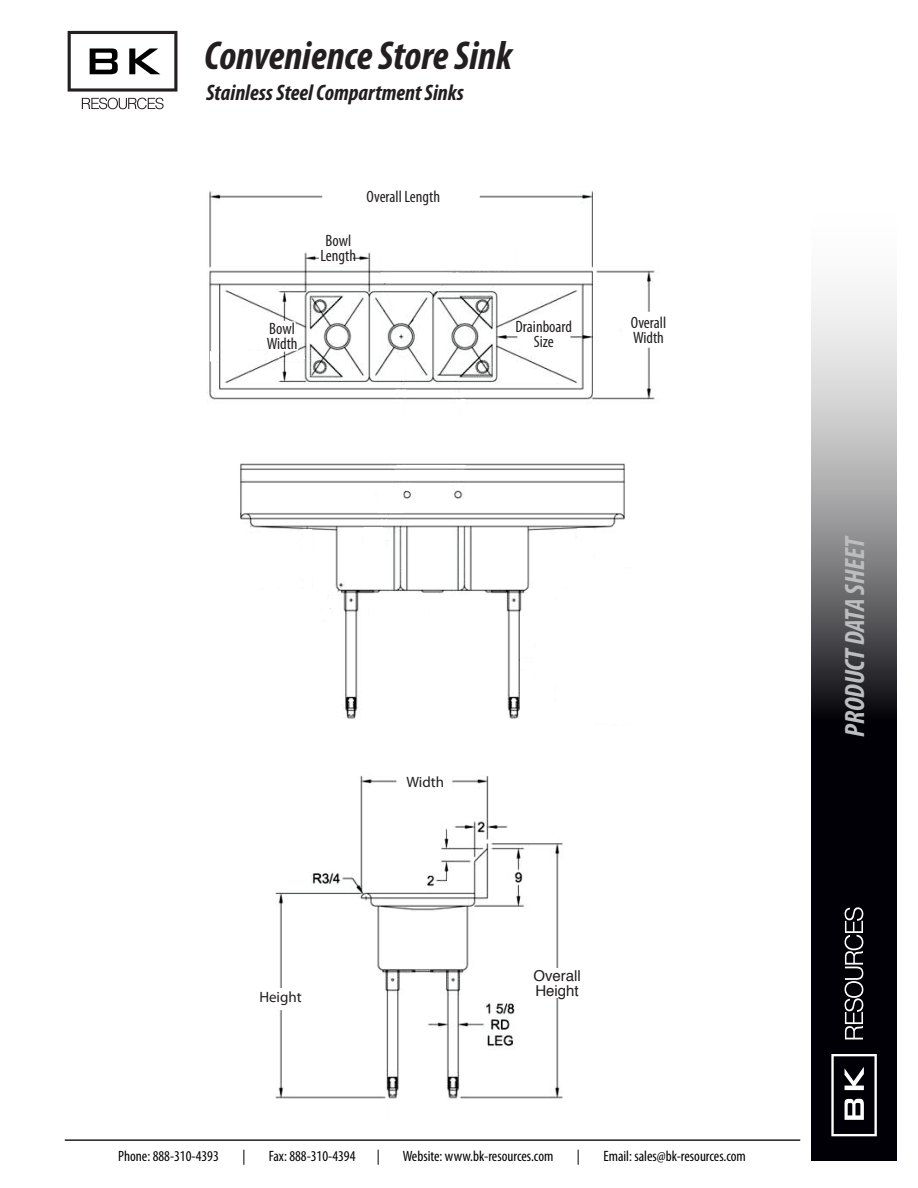
<style>
.page{position:relative;width:918px;height:1188px;background:#fff}
.page>*{position:absolute;margin:0;border:0;box-sizing:border-box;transform-origin:0 0}
.t1{font:italic 700 condensed 40.5px "Myriad Pro";color:#231f20}
.t2{font:italic 700 condensed 28.05px "Myriad Pro";letter-spacing:-.005em;color:#bcbdc0}
.t3{font:italic 700 condensed 22.5px "Myriad Pro";color:#231f20}
.t4{font:condensed 16.5px/15px "Myriad Pro";color:#231f20}
.t5{font:condensed 15px "Myriad Pro";color:#000001}
.t6{font:15px/15px "Helvetica";color:#231f20}
.t7{font:15px "Myriad Pro";color:#231f20}
</style>
<div class="page">
<svg style="left:811px;top:292px;width:86px;height:869px;background:#505054"></svg>
<svg style="left:845px;top:907px;width:18px;height:132px"></svg>
<svg style="left:831px;top:1054px;width:46px;height:82px"></svg>
<hr style="left:65px;top:1139px;width:735px;height:2px;background:#231f20">
<svg style="left:82px;top:98px;width:82px;height:11px"></svg>
<svg style="left:68px;top:31px;width:109px;height:61px"></svg>
<img style="left:275px;top:775px;width:288px;height:324px">
<img style="left:240px;top:463px;width:385px;height:256px">
<img style="left:207px;top:190px;width:453px;height:211px">
<svg style="left:513px;top:254px;width:61px;height:134px"></svg>
<svg style="left:263px;top:276px;width:37px;height:125px"></svg>
<div style="left:403px;top:768px;width:46px;height:21px;background:#fff"></div>
<div style="left:261px;top:988px;width:47px;height:20px;background:#fff"></div>
<div style="left:259px;top:991px;width:49px;height:18px;background:#fff"></div>
<div style="left:534px;top:969px;width:47px;height:29px;background:#fff"></div>
<h1 class="t1" style="left:204px;top:31px;width:310px">Convenience Store Sink</h1>
<h3 class="t3" style="left:206px;top:79px;width:259px">Stainless Steel Compartment Sinks</h3>
<p class="t4" style="left:267px;top:321px;width:32px">Bowl<br>Width</p>
<p class="t4" style="left:321px;top:233px;width:37px">Bowl<br>Length</p>
<p class="t4" style="left:367px;top:189px;width:75px">Overall Length</p>
<p class="t4" style="left:516px;top:319px;width:58px;text-align:center">Drainboard<br>Size</p>
<p class="t4" style="left:631px;top:315px;width:37px">Overall<br>Width</p>
<p class="t7" style="left:259px;top:988px;width:44px">Height</p>
<p class="t7" style="left:407px;top:772px;width:39px">Width</p>
<p class="t6" style="left:533px;top:969px;width:49px">Overall<br>Height</p>
<p class="t5" style="left:118px;top:1147px;width:102px">Phone: 888-310-4393</p>
<p class="t5" style="left:242px;top:1147px;width:5px">|</p>
<p class="t5" style="left:269px;top:1147px;width:88px">Fax: 888-310-4394</p>
<p class="t5" style="left:377px;top:1147px;width:5px">|</p>
<p class="t5" style="left:403px;top:1147px;width:152px">Website: www.bk-resources.com</p>
<p class="t5" style="left:577px;top:1147px;width:5px">|</p>
<p class="t5" style="left:604px;top:1147px;width:144px">Email: sales@bk-resources.com</p>
<h2 class="t2" style="left:837px;top:737px;width:203px;rotate:-90deg">PRODUCT DATA SHEET</h2>
</div>
